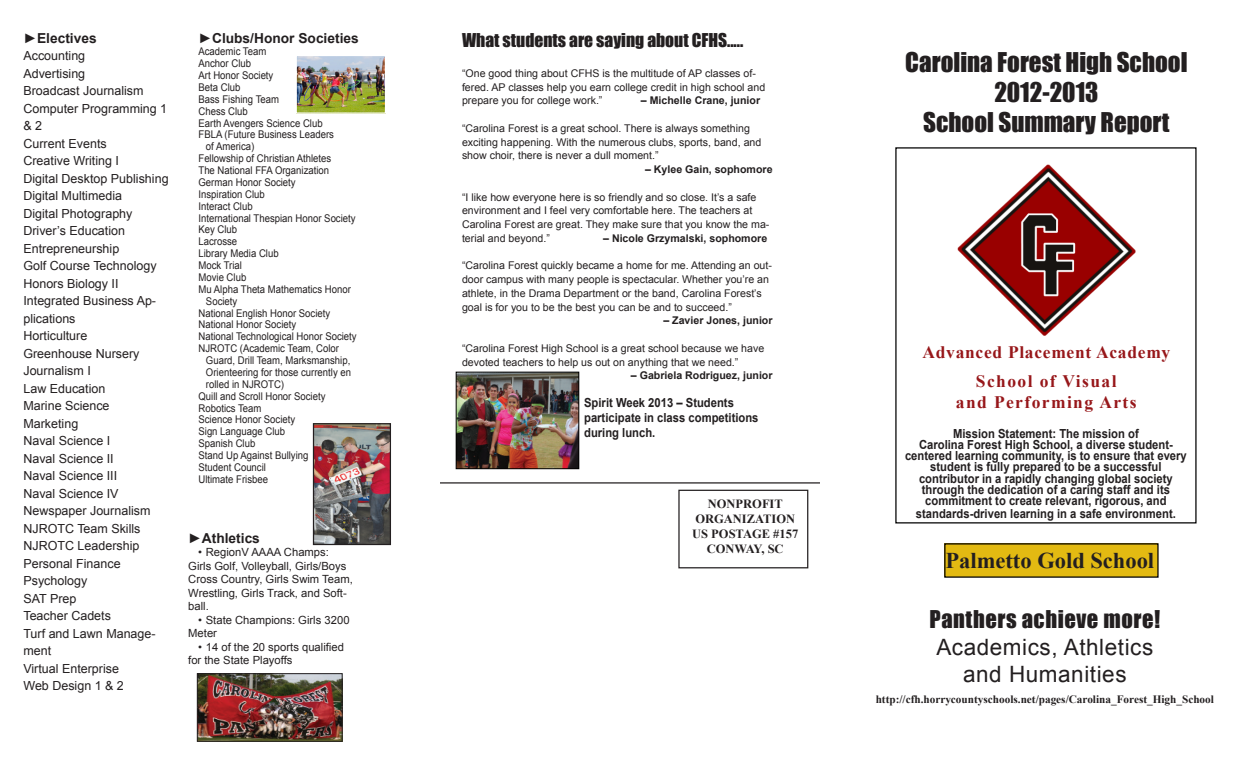
<style>
.page{position:relative;width:1260px;height:765px;background:#fff}
.page>*{position:absolute;margin:0;border:0;box-sizing:border-box;transform-origin:0 0}
.t1{font:25px "Impact";color:#231f20}
.t2{font:22.5px "Arial";letter-spacing:.025em;color:#231f20}
.t3{font:22.5px "Impact";letter-spacing:.025em;color:#231f20}
.t4{font:700 22.5px "Times New Roman";color:#231f20}
.t5{font:17.5px "Impact";color:#231f20}
.t6{font:700 17.5px "Times New Roman";letter-spacing:.08em;color:#97171a}
.t7{font:700 17.5px "Times New Roman";letter-spacing:.04em;color:#97171a}
.t8{font:700 13.75px "Arial";color:#231f20}
.t9{font:12.5px/17.5px "Arial";color:#231f20}
.t10{font:700 12.5px/11.2px "Arial";color:#231f20;scale:.9 1}
.t11{font:700 12.5px "Times New Roman";color:#231f20}
.t12{font:11.25px/13.5px "Arial";color:#231f20}
.t13{font:700 11.25px "Times New Roman";color:#231f20}
.t14{font:10.62px/13.8px "Arial";color:#231f20}
.t15{font:10.62px/11.9px "Arial";color:#231f20;scale:.9 1}
.t16{font:700 10.62px "Arial";color:#231f20}
</style>
<div class="page">
<img style="left:315px;top:425px;width:74px;height:118px">
<div style="left:313px;top:423px;width:78px;height:122px;border:1px solid #231f20"></div>
<hr style="left:440px;top:482px;width:380px;height:2px;background:#231f20">
<div style="left:678px;top:490px;width:130px;height:78px;border:1px solid #231f20"></div>
<img style="left:458px;top:374px;width:119px;height:93px">
<div style="left:456px;top:372px;width:123px;height:97px;border:1px solid #000"></div>
<img style="left:957px;top:164px;width:179px;height:172px">
<img style="left:298px;top:57px;width:86px;height:55px">
<div style="left:296px;top:55px;width:90px;height:59px;border:1px solid #fff"></div>
<div style="left:945px;top:544px;width:213px;height:33px;background:#e3ba12"></div>
<div style="left:944px;top:543px;width:215px;height:35px;border:1px solid #000"></div>
<img style="left:199px;top:676px;width:141px;height:63px">
<div style="left:197px;top:674px;width:145px;height:67px;border:1px solid #231f20"></div>
<p class="t8" style="left:23px;top:29px;width:75px">►Electives</p>
<p class="t9" style="left:23px;top:47px;width:63px">Accounting</p>
<p class="t9" style="left:23px;top:65px;width:63px">Advertising</p>
<p class="t9" style="left:23px;top:82px;width:122px">Broadcast Journalism</p>
<p class="t9" style="left:23px;top:100px;width:145px">Computer Programming 1 &amp; 2</p>
<p class="t9" style="left:23px;top:135px;width:85px">Current Events</p>
<p class="t9" style="left:23px;top:152px;width:97px">Creative Writing I</p>
<p class="t9" style="left:23px;top:170px;width:147px">Digital Desktop Publishing</p>
<p class="t9" style="left:23px;top:187px;width:100px">Digital Multimedia</p>
<p class="t9" style="left:23px;top:205px;width:111px">Digital Photography</p>
<p class="t9" style="left:23px;top:222px;width:103px">Driver’s Education</p>
<p class="t9" style="left:23px;top:240px;width:97px">Entrepreneurship</p>
<p class="t9" style="left:23px;top:257px;width:135px">Golf Course Technology</p>
<p class="t9" style="left:23px;top:275px;width:97px">Honors Biology II</p>
<p class="t9" style="left:23px;top:292px;width:134px">Integrated Business Ap&shy;plications</p>
<p class="t9" style="left:23px;top:327px;width:65px">Horticulture</p>
<p class="t9" style="left:23px;top:345px;width:118px">Greenhouse Nursery</p>
<p class="t9" style="left:23px;top:362px;width:69px">Journalism I</p>
<p class="t9" style="left:23px;top:380px;width:83px">Law Education</p>
<p class="t9" style="left:23px;top:397px;width:88px">Marine Science</p>
<p class="t9" style="left:23px;top:415px;width:56px">Marketing</p>
<p class="t9" style="left:23px;top:432px;width:88px">Naval Science I</p>
<p class="t9" style="left:23px;top:450px;width:92px">Naval Science II</p>
<p class="t9" style="left:23px;top:467px;width:95px">Naval Science III</p>
<p class="t9" style="left:23px;top:485px;width:97px">Naval Science IV</p>
<p class="t9" style="left:23px;top:502px;width:129px">Newspaper Journalism</p>
<p class="t9" style="left:23px;top:520px;width:119px">NJROTC Team Skills</p>
<p class="t9" style="left:23px;top:537px;width:117px">NJROTC Leadership</p>
<p class="t9" style="left:23px;top:555px;width:99px">Personal Finance</p>
<p class="t9" style="left:23px;top:572px;width:65px">Psychology</p>
<p class="t9" style="left:23px;top:590px;width:55px">SAT Prep</p>
<p class="t9" style="left:23px;top:607px;width:89px">Teacher Cadets</p>
<p class="t9" style="left:23px;top:625px;width:134px">Turf and Lawn Manage&shy;ment</p>
<p class="t9" style="left:23px;top:660px;width:97px">Virtual Enterprise</p>
<p class="t9" style="left:23px;top:677px;width:102px">Web Design 1 &amp; 2</p>
<p class="t8" style="left:199px;top:29px;width:162px">►Clubs/Honor Societies</p>
<p class="t15" style="left:199px;top:46px;width:77px">Academic Team</p>
<p class="t15" style="left:199px;top:58px;width:60px">Anchor Club</p>
<p class="t15" style="left:199px;top:70px;width:85px">Art Honor Society</p>
<p class="t15" style="left:199px;top:81px;width:48px">Beta Club</p>
<p class="t15" style="left:199px;top:93px;width:91px">Bass Fishing Team</p>
<p class="t15" style="left:199px;top:105px;width:56px">Chess Club</p>
<p class="t15" style="left:199px;top:117px;width:139px">Earth Avengers Science Club</p>
<p class="t15" style="left:206px;top:129px;width:144px;text-indent:-7px">FBLA (Future Business Leaders of America)</p>
<p class="t15" style="left:199px;top:153px;width:149px">Fellowship of Christian Athletes</p>
<p class="t15" style="left:199px;top:165px;width:147px">The National FFA Organization</p>
<p class="t15" style="left:199px;top:176px;width:110px">German Honor Society</p>
<p class="t15" style="left:199px;top:188px;width:75px">Inspiration Club</p>
<p class="t15" style="left:199px;top:200px;width:62px">Interact Club</p>
<p class="t15" style="left:199px;top:212px;width:176px">International Thespian Honor Society</p>
<p class="t15" style="left:199px;top:224px;width:45px">Key Club</p>
<p class="t15" style="left:199px;top:236px;width:45px">Lacrosse</p>
<p class="t15" style="left:199px;top:248px;width:91px">Library Media Club</p>
<p class="t15" style="left:199px;top:260px;width:50px">Mock Trial</p>
<p class="t15" style="left:199px;top:271px;width:55px">Movie Club</p>
<p class="t15" style="left:206px;top:283px;width:162px;text-indent:-7px">Mu Alpha Theta Mathematics Honor<br>Society</p>
<p class="t15" style="left:199px;top:307px;width:148px">National English Honor Society</p>
<p class="t15" style="left:199px;top:319px;width:110px">National Honor Society</p>
<p class="t15" style="left:199px;top:331px;width:177px">National Technological Honor Society</p>
<p class="t15" style="left:206px;top:343px;width:163px;text-indent:-7px">NJROTC (Academic Team, Color<br>Guard, Drill Team, Marksmanship,<br>Orienteering for those currently en rolled in NJROTC)</p>
<p class="t15" style="left:199px;top:390px;width:143px">Quill and Scroll Honor Society</p>
<p class="t15" style="left:199px;top:402px;width:72px">Robotics Team</p>
<p class="t15" style="left:199px;top:414px;width:109px">Science Honor Society</p>
<p class="t15" style="left:199px;top:426px;width:98px">Sign Language Club</p>
<p class="t15" style="left:199px;top:438px;width:65px">Spanish Club</p>
<p class="t15" style="left:199px;top:450px;width:124px">Stand Up Against Bullying</p>
<p class="t15" style="left:199px;top:461px;width:77px">Student Council</p>
<p class="t15" style="left:199px;top:473px;width:79px">Ultimate Frisbee</p>
<p class="t8" style="left:188px;top:529px;width:73px">►Athletics</p>
<p class="t12" style="left:188px;top:546px;width:166px;text-indent:10px">• RegionV AAAA Champs:<br>Girls Golf, Volleyball, Girls/Boys<br>Cross Country, Girls Swim Team,<br>Wrestling, Girls Track, and Soft&shy;ball.</p>
<p class="t12" style="left:188px;top:613px;width:163px;text-indent:10px">• State Champions: Girls 3200<br>Meter</p>
<p class="t12" style="left:188px;top:640px;width:157px;text-indent:10px">• 14 of the 20 sports qualified for the State Playoffs</p>
<p class="t5" style="left:462px;top:27px;width:283px">What students are saying about CFHS.....</p>
<p class="t14" style="left:462px;top:66px;width:305px">“One good thing about CFHS is the multitude of AP classes of&shy;fered. AP classes help you earn college credit in high school and prepare you for college work.”</p>
<p class="t16" style="left:641px;top:94px;width:121px">– Michelle Crane, junior</p>
<p class="t14" style="left:462px;top:121px;width:301px">“Carolina Forest is a great school. There is always something exciting happening. With the numerous clubs, sports, band, and show choir, there is never a dull moment.”</p>
<p class="t16" style="left:645px;top:162px;width:129px">– Kylee Gain, sophomore</p>
<p class="t14" style="left:462px;top:190px;width:309px">“I like how everyone here is so friendly and so close. It’s a safe environment and I feel very comfortable here. The teachers at Carolina Forest are great. They make sure that you know the ma&shy;terial and beyond.”</p>
<p class="t16" style="left:603px;top:231px;width:166px">– Nicole Grzymalski, sophomore</p>
<p class="t14" style="left:462px;top:259px;width:312px">“Carolina Forest quickly became a home for me. Attending an out&shy;door campus with many people is spectacular. Whether you’re an athlete, in the Drama Department or the band, Carolina Forest’s goal is for you to be the best you can be and to succeed.”</p>
<p class="t16" style="left:663px;top:314px;width:111px">– Zavier Jones, junior</p>
<p class="t14" style="left:462px;top:341px;width:304px">“Carolina Forest High School is a great school because we have devoted teachers to help us out on anything that we need.”</p>
<p class="t16" style="left:631px;top:369px;width:143px">– Gabriela Rodriguez, junior</p>
<p class="t10" style="left:584px;top:395px;width:195px;line-height:15px">Spirit Week 2013 – Students participate in class competitions during lunch.</p>
<p class="t11" style="left:708px;top:495px;width:77px">NONPROFIT</p>
<p class="t11" style="left:695px;top:510px;width:101px">ORGANIZATION</p>
<p class="t11" style="left:692px;top:525px;width:108px">US POSTAGE #157</p>
<p class="t11" style="left:707px;top:540px;width:78px">CONWAY, SC</p>
<p class="t1" style="left:905px;top:43px;width:284px">Carolina Forest High School</p>
<p class="t1" style="left:994px;top:73px;width:106px">2012-2013</p>
<p class="t1" style="left:923px;top:103px;width:248px">School Summary Report</p>
<p class="t7" style="left:922px;top:340px;width:249px">Advanced Placement Academy</p>
<p class="t6" style="left:976px;top:369px;width:142px">School of Visual</p>
<p class="t6" style="left:956px;top:390px;width:182px">and Performing Arts</p>
<p class="t10" style="left:953px;top:428px;width:208px">Mission Statement: The mission of</p>
<p class="t10" style="left:905px;top:439px;width:315px;text-align:center">Carolina Forest High School, a diverse student&shy;centered learning community, is to ensure that every student is fully prepared to be a successful</p>
<p class="t10" style="left:919px;top:473px;width:284px">contributor in a rapidly changing global society through the dedication of a caring staff and its</p>
<p class="t10" style="left:925px;top:496px;width:270px">commitment to create relevant, rigorous, and</p>
<p class="t10" style="left:916px;top:508px;width:290px">standards-driven learning in a safe environment.</p>
<p class="t4" style="left:945px;top:545px;width:210px">Palmetto Gold School</p>
<p class="t3" style="left:930px;top:601px;width:232px">Panthers achieve more!</p>
<p class="t2" style="left:936px;top:632px;width:219px">Academics, Athletics</p>
<p class="t2" style="left:963px;top:659px;width:165px">and Humanities</p>
<p class="t13" style="left:876px;top:691px;width:340px">http://cfh.horrycountyschools.net/pages/Carolina_Forest_High_School</p>
</div>
